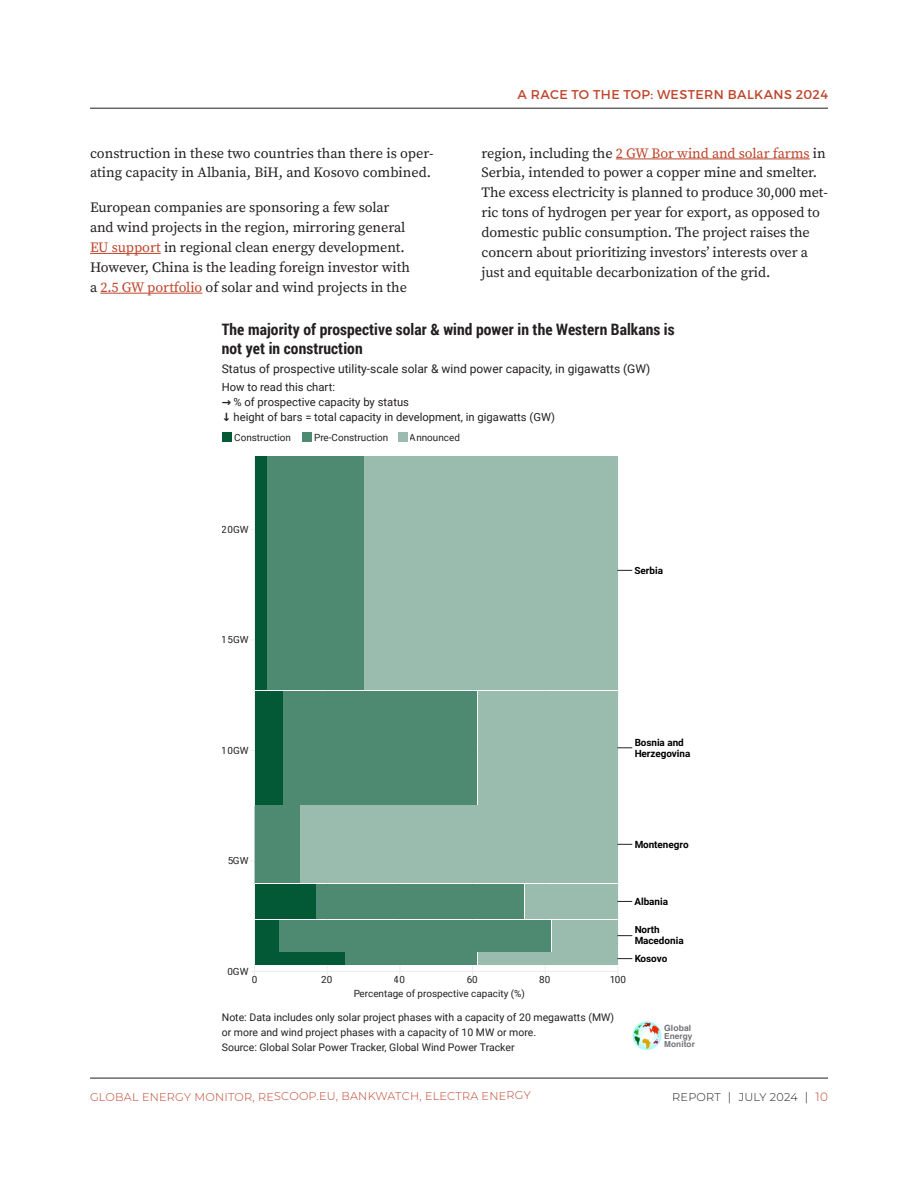
<style>
.page{position:relative;width:918px;height:1188px;background:#fff}
.page>*{position:absolute;margin:0;border:0;box-sizing:border-box;transform-origin:0 0}
.Figure_Title{font:700 15.75px/18.8px "Roboto Condensed";letter-spacing:.005em;color:#231f20}
.Body{font:14.25px/19.8px "Source Serif Pro";letter-spacing:-.005em;color:#231f20}
.t1{font:12.75px "Montserrat";letter-spacing:.03em;color:#be452b}
.Figure_Subtitle{font:12px "Roboto";color:#231f20}
.Figure_Subtitle-2{font:11.25px/15px "Roboto";color:#231f20}
.t2{font:100 11.25px "Montserrat";letter-spacing:.015em;color:#be452b}
.t3{font:100 11.25px "Montserrat";letter-spacing:.02em;color:#231f20}
.Source{font:10.5px/15px "Roboto";color:#231f20}
.t4{font:9.9px "Roboto";color:#222}
.t5{font:700 9.9px/10.9px "Roboto";color:#000}
.t6{font:700 8.55px "Helvetica";letter-spacing:.01em;color:#717275}
.t7{font:700 8.25px/8.2px "Helvetica";letter-spacing:.01em;color:#717275}
.s1{color:#be452b}
.s2{font-family:"DejaVu Sans";font-weight:700}
.s3{font-size:12px}
.s4{font-size:12px;color:#be452b}
</style>
<div class="page">
<hr style="left:90px;top:1078px;width:738px;height:1px;background:#231f20">
<hr style="left:90px;top:108px;width:738px;height:1px;background:#231f20">
<hr style="left:90px;top:253px;width:71px;height:1px;background:#be452b">
<hr style="left:100px;top:293px;width:102px;height:1px;background:#be452b">
<hr style="left:616px;top:159px;width:194px;height:1px;background:#be452b">
<svg style="left:255px;top:456px;width:363px;height:515px"></svg>
<hr style="left:327px;top:456px;width:1px;height:515px;background:#eee">
<hr style="left:399px;top:456px;width:1px;height:515px;background:#eee">
<hr style="left:472px;top:456px;width:1px;height:515px;background:#eee">
<hr style="left:545px;top:456px;width:1px;height:515px;background:#eee">
<hr style="left:618px;top:456px;width:1px;height:515px;background:#eee">
<hr style="left:254px;top:861px;width:364px;height:1px;background:#eee">
<hr style="left:254px;top:750px;width:364px;height:1px;background:#eee">
<hr style="left:254px;top:640px;width:364px;height:1px;background:#eee">
<hr style="left:254px;top:529px;width:364px;height:1px;background:#eee">
<hr style="left:254px;top:971px;width:364px;height:1px;background:#eee">
<hr style="left:254px;top:456px;width:1px;height:515px;background:#eee">
<div style="left:255px;top:456px;width:11px;height:234px;background:#035935"></div>
<div style="left:267px;top:456px;width:96px;height:234px;background:#4e8a71"></div>
<div style="left:364px;top:456px;width:253px;height:234px;background:#9abcae"></div>
<div style="left:255px;top:691px;width:28px;height:114px;background:#035935"></div>
<div style="left:284px;top:691px;width:193px;height:114px;background:#4e8a71"></div>
<div style="left:478px;top:691px;width:139px;height:114px;background:#9abcae"></div>
<div style="left:255px;top:806px;width:45px;height:77px;background:#4e8a71"></div>
<div style="left:300px;top:806px;width:317px;height:77px;background:#9abcae"></div>
<div style="left:255px;top:884px;width:61px;height:35px;background:#035935"></div>
<div style="left:317px;top:884px;width:207px;height:35px;background:#4e8a71"></div>
<div style="left:525px;top:884px;width:92px;height:35px;background:#9abcae"></div>
<div style="left:255px;top:920px;width:24px;height:32px;background:#035935"></div>
<div style="left:279px;top:920px;width:272px;height:32px;background:#4e8a71"></div>
<div style="left:552px;top:920px;width:65px;height:32px;background:#9abcae"></div>
<div style="left:255px;top:952px;width:90px;height:13px;background:#035935"></div>
<div style="left:346px;top:952px;width:131px;height:13px;background:#4e8a71"></div>
<div style="left:478px;top:952px;width:139px;height:13px;background:#9abcae"></div>
<svg style="left:617px;top:901px;width:15px;height:1px"></svg>
<svg style="left:617px;top:747px;width:15px;height:1px"></svg>
<svg style="left:617px;top:958px;width:15px;height:1px"></svg>
<svg style="left:617px;top:844px;width:15px;height:1px"></svg>
<svg style="left:617px;top:935px;width:15px;height:1px"></svg>
<svg style="left:617px;top:570px;width:15px;height:1px"></svg>
<div style="left:223px;top:433px;width:9px;height:9px;background:#035935"></div>
<div style="left:302px;top:433px;width:10px;height:9px;background:#4e8a71"></div>
<div style="left:398px;top:433px;width:10px;height:9px;background:#9abcae"></div>
<svg style="left:633px;top:1021px;width:28px;height:29px"></svg>
<svg style="left:634px;top:1023px;width:26px;height:26px"></svg>
<p class="Body" style="left:90px;top:143px;width:345px">construction in these two countries than there is oper&shy;ating capacity in Albania, BiH, and Kosovo combined.</p>
<p class="Body" style="left:90px;top:198px;width:321px">European companies are sponsoring a few solar and wind projects in the region, mirroring general <span class="s1">EU support</span> in regional clean energy development.<br>However, China is the leading foreign investor with a <span class="s1">2.5 GW portfolio</span> of solar and wind projects in the</p>
<p class="t1" style="left:518px;top:87px;width:312px">A RACE TO THE TOP: WESTERN BALKANS 2024</p>
<p class="Body" style="left:482px;top:143px;width:348px">region, including the <span class="s1">2 GW Bor wind and solar farms</span> in Serbia, intended to power a copper mine and smelter.<br>The excess electricity is planned to produce 30,000 met&shy;ric tons of hydrogen per year for export, as opposed to domestic public consumption. The project raises the concern about prioritizing investors’ interests over a just and equitable decarbonization of the grid.</p>
<p class="Figure_Title" style="left:222px;top:320px;width:454px">The majority of prospective solar &amp; wind power in the Western Balkans is not yet in construction</p>
<p class="Figure_Subtitle" style="left:222px;top:361px;width:430px">Status of prospective utility-scale solar &amp; wind power capacity, in gigawatts (GW)</p>
<p class="Figure_Subtitle-2" style="left:222px;top:379px;width:115px">How to read this chart:</p>
<p class="Figure_Subtitle-2" style="left:222px;top:394px;width:335px"><span class="s2">→</span> % of prospective capacity by status<br><span class="s2">↓</span> height of bars = total capacity in development, in gigawatts (GW)</p>
<p class="t4" style="left:234px;top:431px;width:58px">Construction</p>
<p class="t4" style="left:314px;top:431px;width:76px">Pre-Construction</p>
<p class="t4" style="left:410px;top:431px;width:52px">Announced</p>
<p class="t4" style="left:222px;top:522px;width:28px">20GW</p>
<p class="t4" style="left:222px;top:633px;width:28px">15GW</p>
<p class="t5" style="left:634px;top:564px;width:30px">Serbia</p>
<p class="t4" style="left:222px;top:743px;width:28px">10GW</p>
<p class="t5" style="left:634px;top:736px;width:58px">Bosnia and<br>Herzegovina</p>
<p class="t4" style="left:227px;top:854px;width:23px">5GW</p>
<p class="t5" style="left:634px;top:838px;width:56px">Montenegro</p>
<p class="t4" style="left:227px;top:964px;width:23px">0GW</p>
<p class="t4" style="left:251px;top:973px;width:7px">0</p>
<p class="t4" style="left:321px;top:973px;width:13px">20</p>
<p class="t4" style="left:394px;top:973px;width:13px">40</p>
<p class="t4" style="left:467px;top:973px;width:13px">60</p>
<p class="t4" style="left:539px;top:973px;width:13px">80</p>
<p class="t4" style="left:609px;top:973px;width:18px">100</p>
<p class="t4" style="left:353px;top:987px;width:173px">Percentage of prospective capacity (%)</p>
<p class="t5" style="left:634px;top:895px;width:35px">Albania</p>
<p class="t5" style="left:634px;top:924px;width:51px">North<br>Macedonia</p>
<p class="t5" style="left:634px;top:953px;width:34px">Kosovo</p>
<p class="Source" style="left:222px;top:1010px;width:394px">Note: Data includes only solar project phases with a capacity of 20 megawatts (MW) or more and wind project phases with a capacity of 10 MW or more.<br>Source: Global Solar Power Tracker, Global Wind Power Tracker</p>
<p class="t6" style="left:664px;top:1021px;width:29px">Global</p>
<p class="t7" style="left:664px;top:1032px;width:32px">Energy<br>Monitor</p>
<p class="t2" style="left:90px;top:1089px;width:442px">GLOBAL ENERGY MONITOR, RESCOOP.EU, BANKWATCH, ELECTRA ENERGY</p>
<p class="t3" style="left:672px;top:1089px;width:157px">REPORT <span class="s3">|</span> JULY 2024 <span class="s3">|</span> <span class="s4">10</span></p>
</div>
